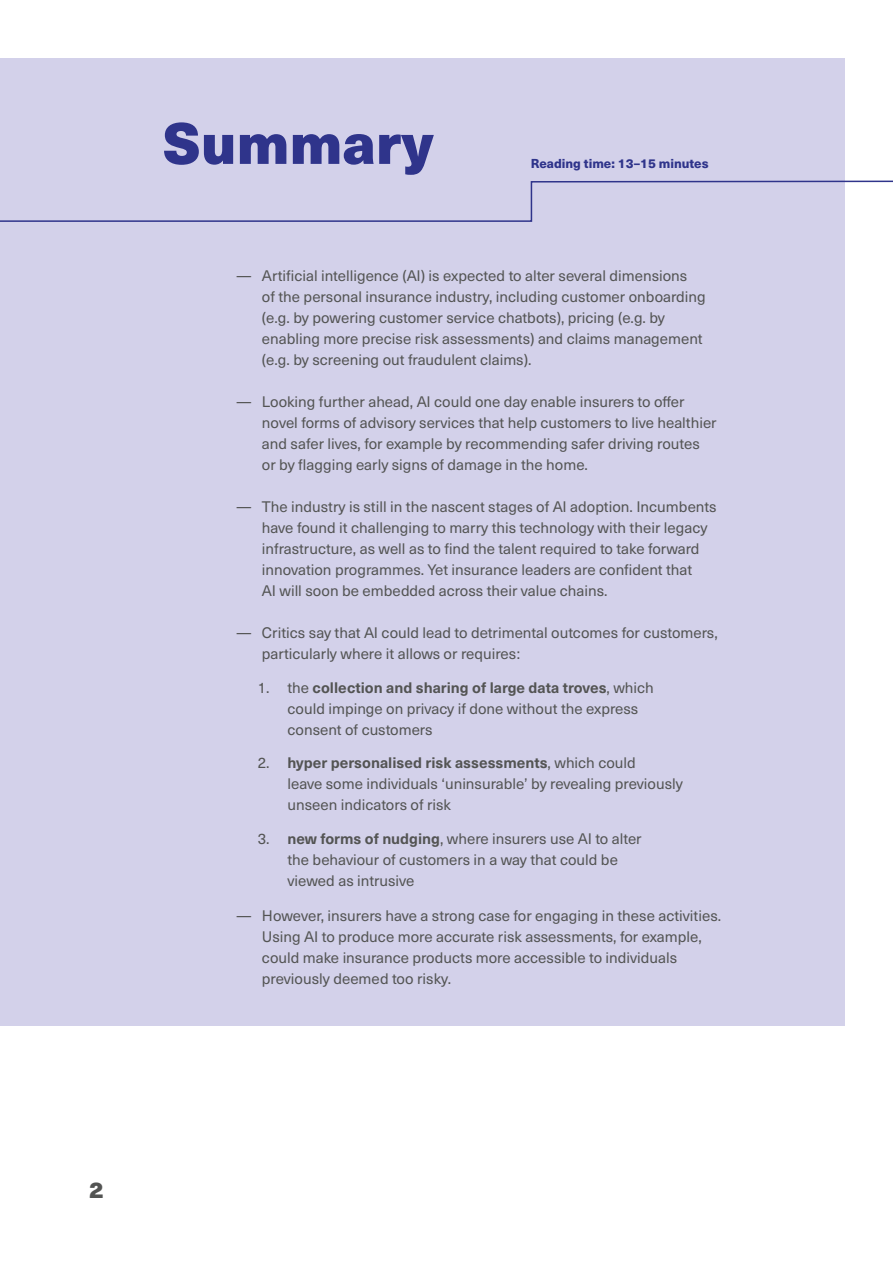
<style>
.page{position:relative;width:893px;height:1263px;background:#fff}
.page>*{position:absolute;margin:0;border:0;box-sizing:border-box;transform-origin:0 0}
.t1{font:900 57px "Neue Haas Unica W1 G";letter-spacing:.01em;color:#2f348b}
.t2{font:900 22.5px "Neue Haas Unica W1 G";color:#535453}
.t3{font:15px/21px "Neue Haas Unica W1 G";color:#535453}
.t4{font:800 12.75px "Neue Haas Unica W1 G";color:#2f348b}
.s1{font-weight:700}
</style>
<div class="page">
<div style="left:0;top:58px;width:844px;height:968px;background:#d3d1ea"></div>
<svg style="left:0;top:179px;width:893px;height:44px"></svg>
<h1 class="t1" style="left:163px;top:98px;width:272px">Summary</h1>
<p class="t4" style="left:531px;top:154px;width:179px">Reading time: 13–15 minutes</p>
<p class="t3" style="left:262px;top:264px;width:445px;text-indent:-26px">— Artificial intelligence (AI) is expected to alter several dimensions<br>of the personal insurance industry, including customer onboarding (e.g. by powering customer service chatbots), pricing (e.g. by enabling more precise risk assessments) and claims management (e.g. by screening out fraudulent claims).</p>
<p class="t3" style="left:262px;top:390px;width:456px;text-indent:-26px">— Looking further ahead, AI could one day enable insurers to offer novel forms of advisory services that help customers to live healthier and safer lives, for example by recommending safer driving routes or by flagging early signs of damage in the home.</p>
<p class="t3" style="left:262px;top:495px;width:456px;text-indent:-26px">— The industry is still in the nascent stages of AI adoption. Incumbents have found it challenging to marry this technology with their legacy infrastructure, as well as to find the talent required to take forward innovation programmes. Yet insurance leaders are confident that<br>AI will soon be embedded across their value chains.</p>
<p class="t3" style="left:262px;top:621px;width:457px;text-indent:-26px">— Critics say that AI could lead to detrimental outcomes for customers, particularly where it allows or requires:</p>
<p class="t3" style="left:287px;top:676px;width:368px;text-indent:-30px">1. the <span class="s1">collection and sharing of large data troves</span>, which could impinge on privacy if done without the express consent of customers</p>
<p class="t3" style="left:287px;top:752px;width:397px;text-indent:-30px">2. <span class="s1">hyper personalised risk assessments</span>, which could<br>leave some individuals ‘uninsurable’ by revealing previously unseen indicators of risk</p>
<p class="t3" style="left:287px;top:827px;width:356px;text-indent:-30px">3. <span class="s1">new forms of nudging</span>, where insurers use AI to alter the behaviour of customers in a way that could be viewed as intrusive</p>
<p class="t3" style="left:262px;top:905px;width:461px;text-indent:-26px">— However, insurers have a strong case for engaging in these activities.<br>Using AI to produce more accurate risk assessments, for example, could make insurance products more accessible to individuals previously deemed too risky.</p>
<h2 class="t2" style="left:89px;top:1172px;width:16px">2</h2>
</div>
